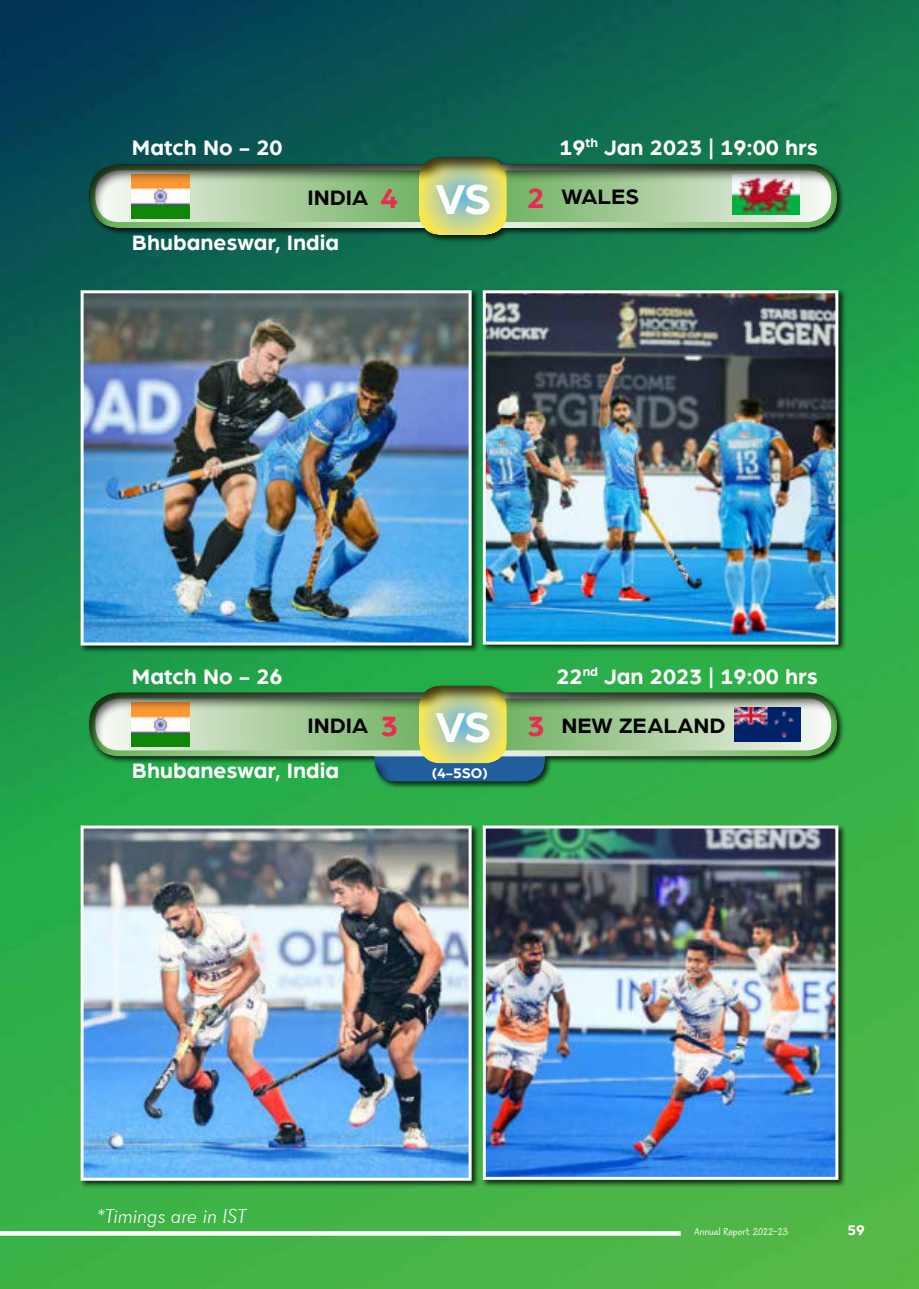
<style>
.page{position:relative;width:919px;height:1289px;background:#fff}
.page>*{position:absolute;margin:0;border:0;box-sizing:border-box;transform-origin:0 0}
.t1{font:700 45px "Arboria";color:#fff}
.t2{font:700 30px "Arboria";color:#e62e4f}
.t3{font:700 22.5px "Arboria";color:#fff}
.t4{font:700 22.5px "Arboria";color:#000}
.t5{font:italic 300 19.5px "Futura BT";color:#fff}
.t6{font:700 15px "Arboria";color:#fff}
.t7{font:12px "Maku";color:#fff}
.s1{font-size:30px;color:#e62e4f}
</style>
<div class="page">
<img style="left:0;top:0;width:918px;height:1288px">
<svg style="left:0;top:1231px;width:680px;height:4px"></svg>
<div style="left:88px;top:156px;width:756px;height:86px;background:#000;opacity:.75"></div>
<img style="left:87px;top:157px;width:750px;height:81px">
<div style="left:88px;top:684px;width:756px;height:105px;background:#000;opacity:.75"></div>
<img style="left:87px;top:683px;width:750px;height:99px">
<div style="left:79px;top:823px;width:400px;height:365px;background:#000;opacity:.75"></div>
<img style="left:85px;top:829px;width:382px;height:347px">
<div style="left:81px;top:825px;width:390px;height:355px;border:3px solid #fff"></div>
<div style="left:79px;top:288px;width:400px;height:365px;background:#000;opacity:.75"></div>
<img style="left:85px;top:294px;width:382px;height:347px">
<div style="left:81px;top:290px;width:390px;height:355px;border:3px solid #fff"></div>
<div style="left:481px;top:288px;width:364px;height:364px;background:#000;opacity:.75"></div>
<img style="left:486px;top:294px;width:348px;height:346px">
<div style="left:482px;top:290px;width:356px;height:354px;border:3px solid #fff"></div>
<div style="left:481px;top:823px;width:364px;height:364px;background:#000;opacity:.75"></div>
<img style="left:486px;top:829px;width:348px;height:346px">
<div style="left:482px;top:825px;width:356px;height:354px;border:3px solid #fff"></div>
<p class="t3" style="left:132px;top:138px;width:152px">Match No - 20</p>
<p class="t3" style="left:559px;top:138px;width:260px">19<sup>th</sup> Jan 2023 | 19:00 hrs</p>
<h1 class="t1" style="left:435px;top:172px;width:57px">VS</h1>
<p class="t4" style="left:561px;top:183px;width:79px">WALES</p>
<p class="t4" style="left:307px;top:184px;width:92px">INDIA <span class="s1">4</span></p>
<h2 class="t2" style="left:527px;top:180px;width:19px">2</h2>
<p class="t3" style="left:132px;top:233px;width:209px">Bhubaneswar, India</p>
<p class="t3" style="left:132px;top:667px;width:152px">Match No - 26</p>
<p class="t3" style="left:556px;top:667px;width:263px">22<sup>nd</sup> Jan 2023 | 19:00 hrs</p>
<h1 class="t1" style="left:435px;top:711px;width:57px">VS</h1>
<p class="t4" style="left:561px;top:718px;width:166px">NEW ZEALAND</p>
<p class="t4" style="left:307px;top:718px;width:92px">INDIA <span class="s1">3</span></p>
<h2 class="t2" style="left:527px;top:716px;width:19px">3</h2>
<p class="t3" style="left:132px;top:761px;width:209px">Bhubaneswar, India</p>
<p class="t6" style="left:431px;top:767px;width:58px">(4-5SO)</p>
<p class="t5" style="left:97px;top:1207px;width:151px">*Timings are in IST</p>
<p class="t7" style="left:694px;top:1226px;width:95px">Annual Report 2022-23</p>
<p class="t6" style="left:847px;top:1223px;width:19px">59</p>
</div>
